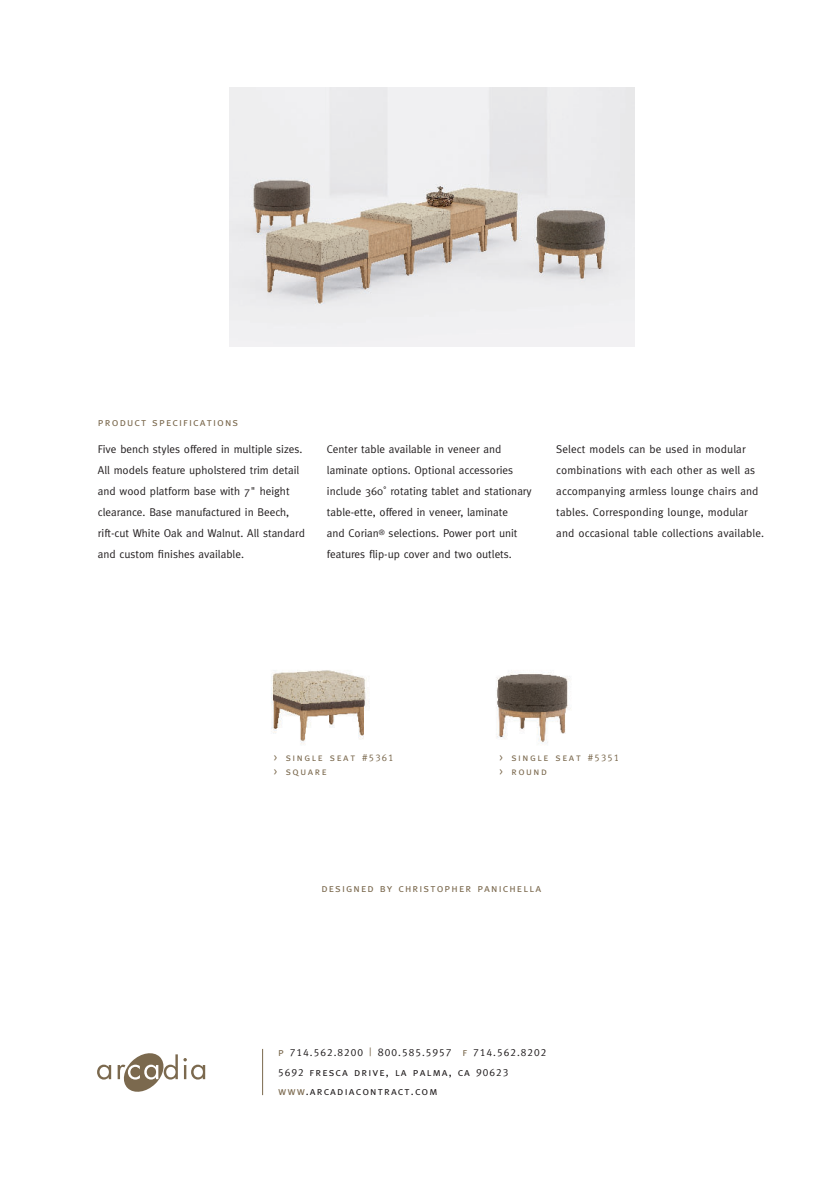
<style>
.page{position:relative;width:838px;height:1185px;background:#fff}
.page>*{position:absolute;margin:0;border:0;box-sizing:border-box;transform-origin:0 0}
.t1{font:11.25px/21px "Meta";color:#231f20}
.t2{font:11.25px/19.5px "Meta Caps";letter-spacing:.1em;color:#231f20}
.t3{font:11.25px "Meta Caps";letter-spacing:.1em;color:#7b694e}
.t4{font:10.5px/13.5px "Meta Caps";letter-spacing:.15em;color:#7b694e}
.t5{font:10.5px "Meta Caps";letter-spacing:.1em;color:#231f20}
.s1{font-size:7.5px}
.s2{font-size:9.75px}
.s3{font-size:11.25px;color:#7b694e}
.s4{font-size:11.25px}
.s5{font-size:10.5px}
.s6{color:#7b694e}
</style>
<div class="page">
<svg style="left:97px;top:1064px;width:14px;height:15px"></svg>
<svg style="left:117px;top:1053px;width:88px;height:39px"></svg>
<hr style="left:262px;top:1049px;width:1px;height:46px;background:#7b694e">
<img style="left:229px;top:87px;width:405px;height:260px">
<img style="left:271px;top:670px;width:98px;height:74px">
<img style="left:496px;top:672px;width:75px;height:72px">
<p class="t3" style="left:98px;top:415px;width:142px">product specifications</p>
<p class="t1" style="left:98px;top:439px;width:208px">Five bench styles offered in multiple sizes.<br>All models feature upholstered trim detail and wood platform base with 7" height clearance. Base manufactured in Beech, rift-cut White Oak and Walnut. All standard and custom finishes available.</p>
<p class="t1" style="left:327px;top:439px;width:206px">Center table available in veneer and laminate options. Optional accessories include 360˚ rotating tablet and stationary table-ette, offered in veneer, laminate<br>and Corian<span class="s1">®</span> selections. Power port unit features flip-up cover and two outlets.</p>
<p class="t1" style="left:556px;top:439px;width:209px">Select models can be used in modular combinations with each other as well as accompanying armless lounge chairs and tables. Corresponding lounge, modular and occasional table collections available.</p>
<p class="t4" style="left:273px;top:751px;width:121px">&gt; single seat <span class="s2">#5361 </span>&gt; square</p>
<p class="t4" style="left:499px;top:751px;width:121px">&gt; single seat <span class="s2">#5351 </span>&gt; round</p>
<p class="t3" style="left:321px;top:882px;width:221px">designed by christopher panichella</p>
<p class="t5" style="left:278px;top:1046px;width:270px"><span class="s3">p</span> 714.562.8200 <span class="s3">|</span> <span class="s4">8</span>00.585.5957 <span class="s3">f</span> 714.562.8202</p>
<p class="t2" style="left:278px;top:1062px;width:232px"><span class="s5">5692</span> fresca drive, la palma, ca <span class="s5">90623 </span><span class="s6">www</span>.arcadiacontract.com</p>
</div>
